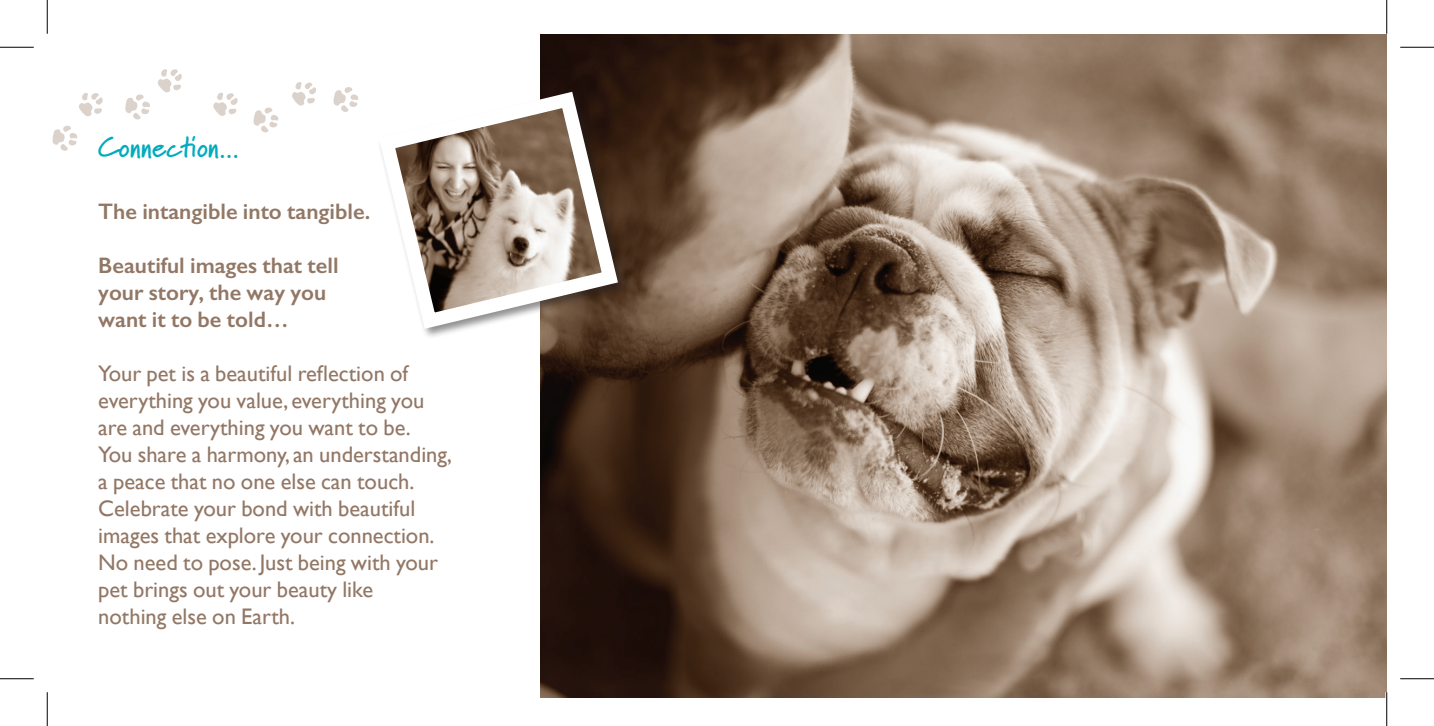
<style>
.page{position:relative;width:1434px;height:726px;background:#fff}
.page>*{position:absolute;margin:0;border:0;box-sizing:border-box;transform-origin:0 0}
.t1{font:700 29.25px "Marydale";color:#00acbe}
.t2{font:22.5px/27px "Gill Sans";color:#927765}
.t3{font:600 22.5px/27px "Gill Sans";color:#927765}
</style>
<div class="page">
<img style="left:540px;top:34px;width:847px;height:664px">
<svg style="left:380px;top:84px;width:246px;height:253px"></svg>
<svg style="left:52px;top:125px;width:25px;height:26px"></svg>
<svg style="left:79px;top:93px;width:24px;height:24px"></svg>
<svg style="left:157px;top:69px;width:25px;height:24px"></svg>
<svg style="left:125px;top:94px;width:25px;height:25px"></svg>
<svg style="left:213px;top:93px;width:25px;height:23px"></svg>
<svg style="left:253px;top:107px;width:25px;height:25px"></svg>
<svg style="left:333px;top:87px;width:25px;height:25px"></svg>
<svg style="left:292px;top:82px;width:24px;height:24px"></svg>
<hr style="left:1385px;top:692px;width:3px;height:34px;background:#fff">
<hr style="left:0;top:47px;width:34px;height:1px;background:#000">
<hr style="left:1400px;top:47px;width:34px;height:1px;background:#000">
<hr style="left:0;top:678px;width:34px;height:1px;background:#000">
<hr style="left:1400px;top:678px;width:34px;height:1px;background:#000">
<hr style="left:47px;top:0;width:1px;height:34px;background:#000">
<hr style="left:47px;top:692px;width:1px;height:34px;background:#000">
<hr style="left:1386px;top:0;width:1px;height:34px;background:#000">
<hr style="left:1386px;top:692px;width:1px;height:34px;background:#000">
<h1 class="t1" style="left:98px;top:130px;width:143px">Connection...</h1>
<p class="t3" style="left:98px;top:198px;width:273px">The intangible into tangible.</p>
<p class="t3" style="left:98px;top:252px;width:242px">Beautiful images that tell your story, the way you want it to be told…</p>
<p class="t2" style="left:98px;top:360px;width:355px">Your pet is a beautiful reflection of everything you value, everything you are and everything you want to be.<br>You share a harmony, an understanding, a peace that no one else can touch.<br>Celebrate your bond with beautiful images that explore your connection.<br>No need to pose. Just being with your pet brings out your beauty like<br>nothing else on Earth.</p>
</div>
